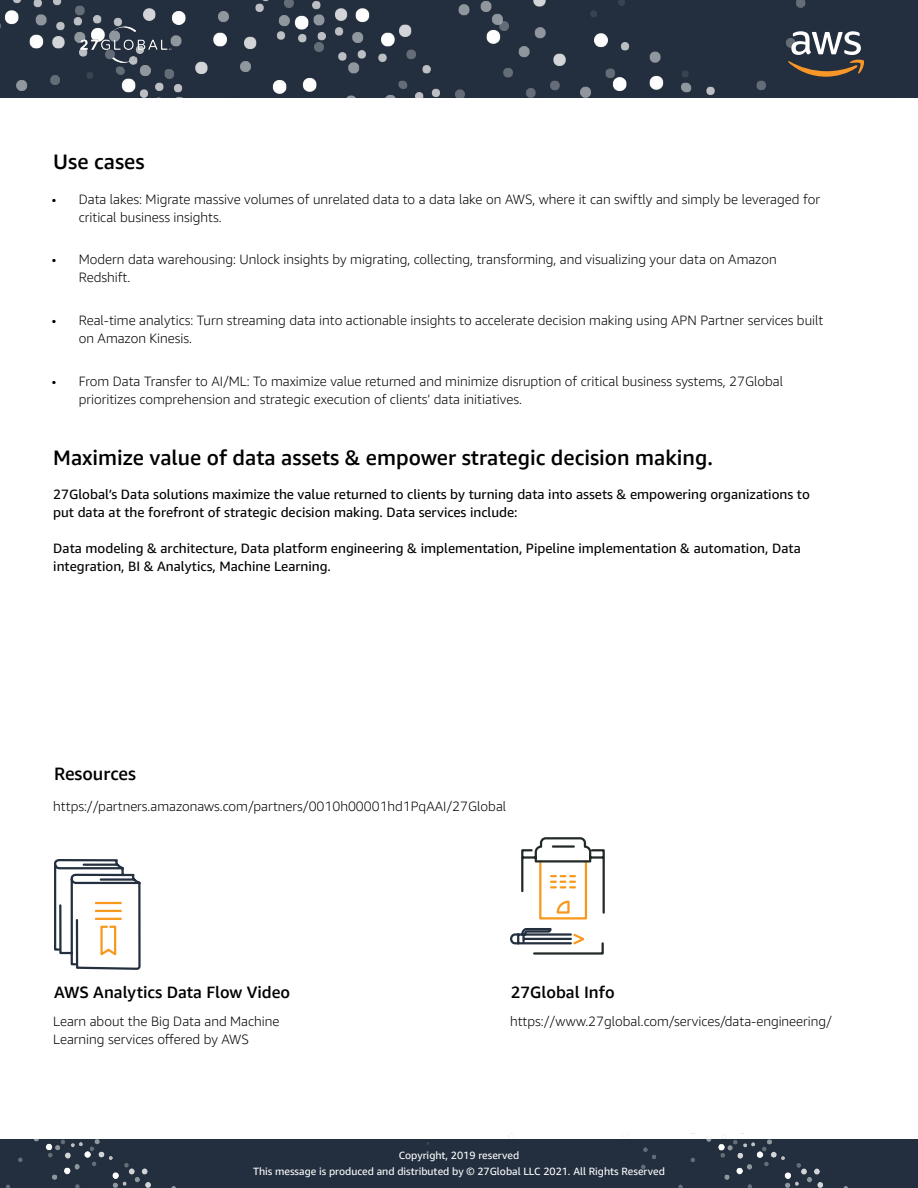
<style>
.page{position:relative;width:918px;height:1188px;background:#fff}
.page>*{position:absolute;margin:0;border:0;box-sizing:border-box;transform-origin:0 0}
.t1{font:500 21px "Amazon Ember";color:#000}
.t2{font:500 18px "Amazon Ember";color:#000}
.t3{font:500 16.5px "Amazon Ember";color:#000}
.t4{font:300 13.5px/18px "Amazon Ember";color:#000}
.t5{font:13.5px/18px "Amazon Ember";color:#000}
.t6{font:10.5px/16.5px "Amazon Ember";color:#fff;text-align:center}
</style>
<div class="page">
<svg style="left:54px;top:859px;width:87px;height:111px"></svg>
<svg style="left:510px;top:837px;width:95px;height:118px"></svg>
<img style="left:246px;top:1133px;width:672px;height:55px">
<div style="left:0;top:1139px;width:246px;height:49px;background:#232f3e"></div>
<img style="left:0;top:0;width:918px;height:97px">
<svg style="left:788px;top:31px;width:77px;height:46px"></svg>
<img style="left:76px;top:23px;width:98px;height:42px">
<div style="left:257px;top:1154px;width:373px;height:26px;background:#232f3e"></div>
<h1 class="t1" style="left:53px;top:149px;width:93px">Use cases</h1>
<p class="t4" style="left:79px;top:190px;width:743px;text-indent:-27px">• Data lakes: Migrate massive volumes of unrelated data to a data lake on AWS, where it can swiftly and simply be leveraged for critical business insights.</p>
<p class="t4" style="left:79px;top:251px;width:700px;text-indent:-27px">• Modern data warehousing: Unlock insights by migrating, collecting, transforming, and visualizing your data on Amazon<br>Redshift.</p>
<p class="t4" style="left:79px;top:311px;width:746px;text-indent:-27px">• Real-time analytics: Turn streaming data into actionable insights to accelerate decision making using APN Partner services built on Amazon Kinesis.</p>
<p class="t4" style="left:79px;top:372px;width:706px;text-indent:-27px">• From Data Transfer to AI/ML: To maximize value returned and minimize disruption of critical business systems, 27Global prioritizes comprehension and strategic execution of clients’ data initiatives.</p>
<h1 class="t1" style="left:53px;top:445px;width:661px">Maximize value of data assets &amp; empower strategic decision making.</h1>
<p class="t5" style="left:53px;top:485px;width:758px">27Global’s Data solutions maximize the value returned to clients by turning data into assets &amp; empowering organizations to put data at the forefront of strategic decision making. Data services include:</p>
<p class="t5" style="left:53px;top:539px;width:749px">Data modeling &amp; architecture, Data platform engineering &amp; implementation, Pipeline implementation &amp; automation, Data integration, BI &amp; Analytics, Machine Learning.</p>
<h2 class="t2" style="left:54px;top:762px;width:84px">Resources</h2>
<p class="t4" style="left:53px;top:797px;width:455px">https://partners.amazonaws.com/partners/0010h00001hd1PqAAI/27Global</p>
<p class="t3" style="left:54px;top:982px;width:238px">AWS Analytics Data Flow Video</p>
<p class="t3" style="left:511px;top:982px;width:105px">27Global Info</p>
<p class="t4" style="left:53px;top:1012px;width:228px">Learn about the Big Data and Machine</p>
<p class="t4" style="left:510px;top:1012px;width:324px">https://www.27global.com/services/data-engineering/</p>
<p class="t4" style="left:53px;top:1030px;width:197px">Learning services offered by AWS</p>
<p class="t6" style="left:253px;top:1147px;width:413px">Copyright, 2019 reserved<br>This message is produced and distributed by © 27Global LLC 2021. All Rights Reserved</p>
</div>
